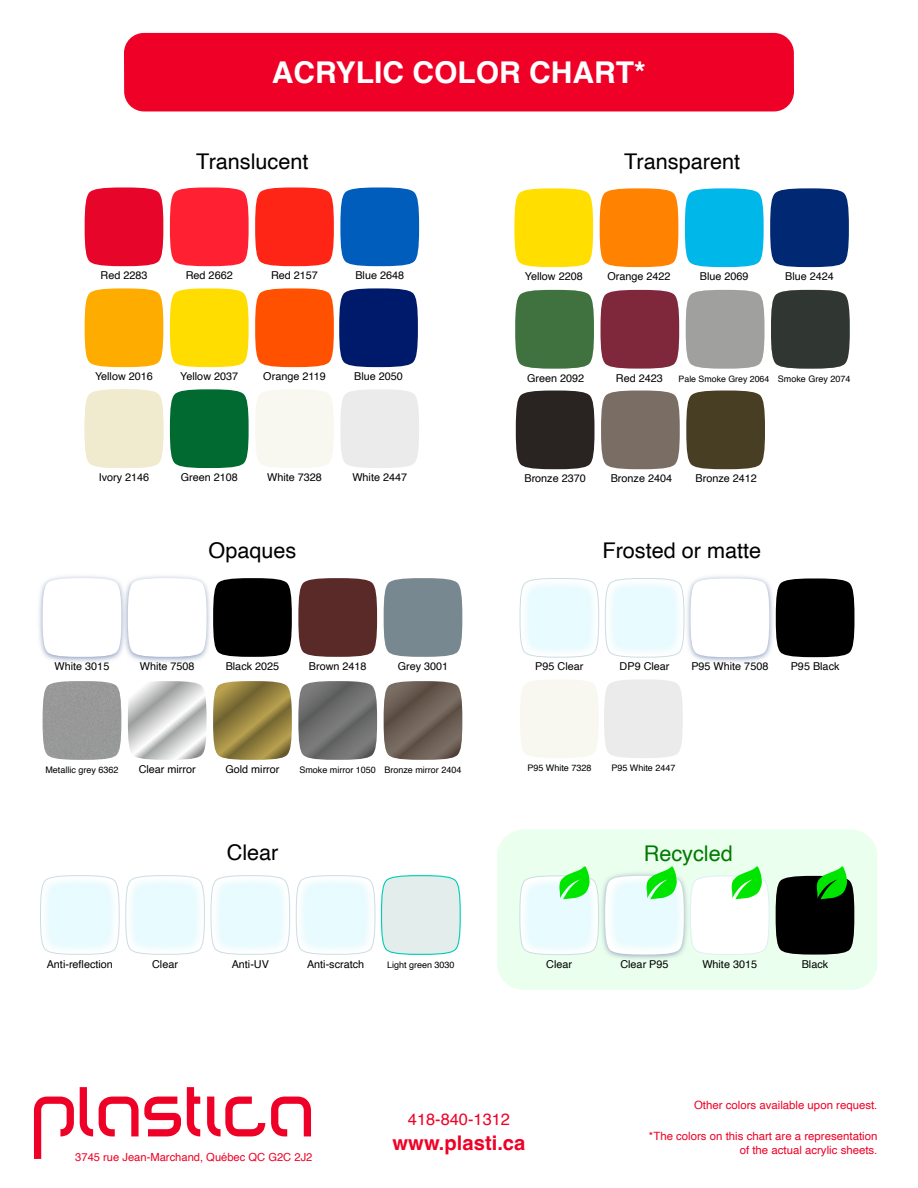
<style>
.page{position:relative;width:918px;height:1188px;background:#fff}
.page>*{position:absolute;margin:0;border:0;box-sizing:border-box;transform-origin:0 0}
.t1{font:700 30px "Helvetica";color:#fff}
.t2{font:21.6px "Helvetica";color:#000}
.t3{font:21.6px "Helvetica";color:#007a00}
.t4{font:700 20.25px "Helvetica";color:#ef0027}
.t5{font:16.35px "Helvetica";color:#ef0027}
.t6{font:11.4px/13.6px "Helvetica";color:#ef0027;text-align:right}
.t7{font:11.1px "Helvetica";color:#ef0027}
.t8{font:10.8px "Helvetica";color:#000}
.t9{font:9px "Helvetica";color:#000}
.t10{font:8.85px "Helvetica";color:#000}
.s1{font-size:9px}
</style>
<div class="page">
<div style="left:124px;top:33px;width:670px;height:78px;background:#ef0027;border-radius:20px"></div>
<svg style="left:34px;top:1097px;width:40px;height:62px"></svg>
<svg style="left:80px;top:1087px;width:13px;height:49px"></svg>
<svg style="left:99px;top:1097px;width:82px;height:39px"></svg>
<svg style="left:187px;top:1087px;width:13px;height:49px"></svg>
<svg style="left:207px;top:1097px;width:58px;height:39px"></svg>
<svg style="left:271px;top:1097px;width:40px;height:39px"></svg>
<svg style="left:514px;top:188px;width:79px;height:79px;background:#ffe010"></svg>
<svg style="left:600px;top:188px;width:78px;height:79px;background:#ff890d"></svg>
<svg style="left:770px;top:188px;width:79px;height:79px;background:#10357b"></svg>
<svg style="left:516px;top:391px;width:79px;height:78px;background:#34302e"></svg>
<svg style="left:601px;top:391px;width:79px;height:78px;background:#81746c"></svg>
<svg style="left:686px;top:391px;width:79px;height:78px;background:#52482f"></svg>
<svg style="left:685px;top:188px;width:79px;height:79px;background:#10bbea"></svg>
<svg style="left:823px;top:578px;width:32px;height:79px;background:#161616"></svg>
<img style="left:732px;top:576px;width:91px;height:86px">
<svg style="left:732px;top:578px;width:37px;height:80px"></svg>
<svg style="left:520px;top:705px;width:163px;height:53px"></svg>
<img style="left:519px;top:578px;width:39px;height:127px">
<img style="left:558px;top:576px;width:174px;height:129px">
<div style="left:497px;top:830px;width:380px;height:160px;background:#eaffed;border-radius:27px"></div>
<svg style="left:776px;top:866px;width:78px;height:89px;background:#213921"></svg>
<svg style="left:738px;top:866px;width:31px;height:89px"></svg>
<img style="left:733px;top:829px;width:5px;height:126px">
<img style="left:646px;top:829px;width:87px;height:130px">
<svg style="left:646px;top:866px;width:38px;height:89px;background:#bdf5ca"></svg>
<img style="left:497px;top:829px;width:149px;height:161px">
<svg style="left:519px;top:866px;width:80px;height:89px"></svg>
<svg style="left:255px;top:187px;width:79px;height:79px;background:#fe3225"></svg>
<svg style="left:170px;top:288px;width:79px;height:79px;background:#ffdf10"></svg>
<svg style="left:85px;top:288px;width:78px;height:79px;background:#ffb00e"></svg>
<svg style="left:255px;top:288px;width:163px;height:79px;background:#8b4848"></svg>
<svg style="left:340px;top:187px;width:79px;height:79px;background:#1067bf"></svg>
<svg style="left:261px;top:578px;width:31px;height:79px;background:#141414"></svg>
<svg style="left:298px;top:578px;width:79px;height:79px;background:#643736"></svg>
<img style="left:39px;top:576px;width:35px;height:136px">
<svg style="left:43px;top:578px;width:31px;height:79px"></svg>
<img style="left:74px;top:576px;width:187px;height:136px">
<svg style="left:128px;top:578px;width:79px;height:79px"></svg>
<svg style="left:384px;top:578px;width:78px;height:79px;background:#7f8e96"></svg>
<img style="left:43px;top:681px;width:78px;height:79px">
<svg style="left:213px;top:681px;width:79px;height:79px;background:#9b894b"></svg>
<svg style="left:384px;top:681px;width:78px;height:79px;background:#73665d"></svg>
<svg style="left:298px;top:681px;width:79px;height:79px;background:#777"></svg>
<svg style="left:85px;top:187px;width:78px;height:79px;background:#e81334"></svg>
<svg style="left:170px;top:187px;width:79px;height:79px;background:#ff2e3f"></svg>
<svg style="left:170px;top:389px;width:79px;height:79px;background:#10733d"></svg>
<img style="left:40px;top:875px;width:38px;height:80px">
<img style="left:78px;top:875px;width:85px;height:80px">
<img style="left:163px;top:875px;width:133px;height:80px">
<svg style="left:296px;top:875px;width:165px;height:80px"></svg>
<div style="left:255px;top:390px;width:79px;height:78px;background:#f8f8f1"></div>
<div style="left:340px;top:389px;width:79px;height:79px;background:#ebebeb"></div>
<div style="left:85px;top:389px;width:78px;height:79px;background:#f0eace"></div>
<svg style="left:128px;top:681px;width:79px;height:79px"></svg>
<svg style="left:600px;top:290px;width:79px;height:79px;background:#873547"></svg>
<div style="left:686px;top:290px;width:78px;height:79px;background:#a0a09f"></div>
<svg style="left:515px;top:290px;width:79px;height:79px;background:#4b7a4b"></svg>
<svg style="left:771px;top:290px;width:79px;height:79px;background:#3c423e"></svg>
<h1 class="t1" style="left:272px;top:54px;width:376px">ACRYLIC COLOR CHART*</h1>
<h2 class="t2" style="left:196px;top:145px;width:114px">Translucent</h2>
<h2 class="t2" style="left:624px;top:145px;width:117px">Transparent</h2>
<p class="t8" style="left:101px;top:267px;width:48px">Red 2283</p>
<p class="t8" style="left:186px;top:267px;width:48px">Red 2662</p>
<p class="t8" style="left:271px;top:267px;width:48px">Red 2157</p>
<p class="t8" style="left:355px;top:267px;width:50px">Blue 2648</p>
<p class="t8" style="left:525px;top:268px;width:59px">Yellow 2208</p>
<p class="t8" style="left:607px;top:268px;width:65px">Orange 2422</p>
<p class="t8" style="left:785px;top:268px;width:50px">Blue 2424</p>
<p class="t8" style="left:700px;top:268px;width:50px">Blue 2069</p>
<p class="t8" style="left:95px;top:368px;width:59px">Yellow 2016</p>
<p class="t8" style="left:180px;top:368px;width:59px">Yellow 2037</p>
<p class="t8" style="left:263px;top:368px;width:64px">Orange 2119</p>
<p class="t8" style="left:354px;top:368px;width:50px">Blue 2050</p>
<p class="t8" style="left:527px;top:370px;width:59px">Green 2092</p>
<p class="t8" style="left:616px;top:370px;width:48px">Red 2423</p>
<p class="t10" style="left:679px;top:372px;width:173px">Pale Smoke Grey 2064 <span class="s1">Smoke Grey 2074</span></p>
<p class="t8" style="left:99px;top:469px;width:52px">Ivory 2146</p>
<p class="t8" style="left:181px;top:469px;width:59px">Green 2108</p>
<p class="t8" style="left:267px;top:469px;width:56px">White 7328</p>
<p class="t8" style="left:352px;top:469px;width:56px">White 2447</p>
<p class="t8" style="left:524px;top:470px;width:63px">Bronze 2370</p>
<p class="t8" style="left:611px;top:470px;width:63px">Bronze 2404</p>
<p class="t8" style="left:696px;top:470px;width:63px">Bronze 2412</p>
<h2 class="t2" style="left:209px;top:534px;width:89px">Opaques</h2>
<h2 class="t2" style="left:602px;top:534px;width:160px">Frosted or matte</h2>
<p class="t8" style="left:55px;top:658px;width:56px">White 3015</p>
<p class="t8" style="left:140px;top:658px;width:56px">White 7508</p>
<p class="t8" style="left:226px;top:658px;width:55px">Black 2025</p>
<p class="t8" style="left:309px;top:658px;width:59px">Brown 2418</p>
<p class="t8" style="left:398px;top:658px;width:52px">Grey 3001</p>
<p class="t8" style="left:535px;top:658px;width:50px">P95 Clear</p>
<p class="t8" style="left:620px;top:658px;width:51px">DP9 Clear</p>
<p class="t8" style="left:691px;top:658px;width:79px">P95 White 7508</p>
<p class="t8" style="left:791px;top:658px;width:50px">P95 Black</p>
<p class="t9" style="left:45px;top:763px;width:75px">Metallic grey 6362</p>
<p class="t8" style="left:139px;top:761px;width:59px">Clear mirror</p>
<p class="t8" style="left:225px;top:761px;width:56px">Gold mirror</p>
<p class="t9" style="left:299px;top:763px;width:164px">Smoke mirror 1050 Bronze mirror 2404</p>
<p class="t9" style="left:527px;top:761px;width:66px">P95 White 7328</p>
<p class="t9" style="left:611px;top:761px;width:66px">P95 White 2447</p>
<h2 class="t2" style="left:227px;top:836px;width:53px">Clear</h2>
<h2 class="t3" style="left:644px;top:836px;width:91px">Recycled</h2>
<p class="t8" style="left:47px;top:955px;width:68px">Anti-reflection</p>
<p class="t8" style="left:152px;top:955px;width:27px">Clear</p>
<p class="t8" style="left:232px;top:955px;width:39px">Anti-UV</p>
<p class="t8" style="left:307px;top:955px;width:59px">Anti-scratch</p>
<p class="t9" style="left:387px;top:957px;width:69px">Light green 3030</p>
<p class="t8" style="left:546px;top:956px;width:27px">Clear</p>
<p class="t8" style="left:620px;top:956px;width:50px">Clear P95</p>
<p class="t8" style="left:702px;top:956px;width:56px">White 3015</p>
<p class="t8" style="left:802px;top:956px;width:28px">Black</p>
<p class="t6" style="left:694px;top:1098px;width:185px">Other colors available upon request.</p>
<p class="t7" style="left:75px;top:1149px;width:239px">3745 rue Jean-Marchand, Québec QC G2C 2J2</p>
<h3 class="t5" style="left:408px;top:1106px;width:104px">418-840-1312</h3>
<h3 class="t4" style="left:393px;top:1130px;width:134px">www.plasti.ca</h3>
<p class="t6" style="left:649px;top:1130px;width:230px">*The colors on this chart are a representation of the actual acrylic sheets.</p>
</div>
